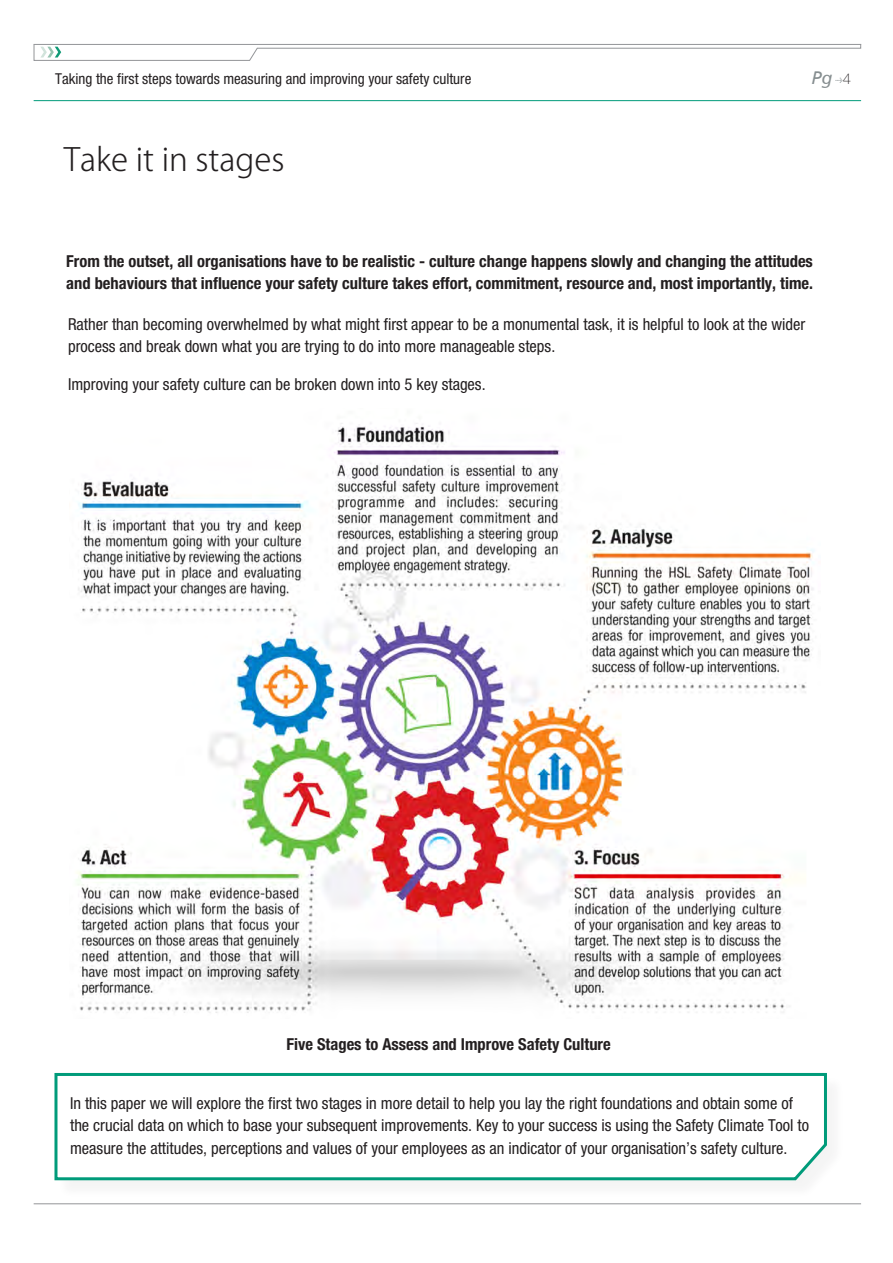
<style>
.page{position:relative;width:893px;height:1263px;background:#fff}
.page>*{position:absolute;margin:0;border:0;box-sizing:border-box;transform-origin:0 0}
.t1{font:300 31.5px "Koz Go Pro";color:#231f20}
.t2{font:italic 18px "Frutiger SAIN Itv 1";color:#868e90}
.t3{font:condensed 16.5px/22.5px "Helvetica Neue LT Std";color:#231f20}
.t4{font:700 condensed 16.5px/22.5px "Helvetica Neue LT Std";color:#231f20}
.t5{font:condensed 15px "Helvetica Neue LT Std";color:#231f20}
.t6{font:100 15px "Helvetica Neue LT Std";color:#231f20}
.t7{font:6px "Meta Bold Expert";color:#868e90}
</style>
<div class="page">
<hr style="left:34px;top:1203px;width:827px;height:1px;background:#939598">
<hr style="left:34px;top:100px;width:827px;height:1px;background:#009b7a">
<svg style="left:33px;top:44px;width:828px;height:17px"></svg>
<div style="left:57px;top:1075px;width:789px;height:124px;background:#f8f8f8"></div>
<svg style="left:54px;top:1073px;width:773px;height:108px"></svg>
<img style="left:76px;top:423px;width:738px;height:590px">
<p class="t5" style="left:55px;top:70px;width:418px">Taking the first steps towards measuring and improving your safety culture</p>
<p class="t2" style="left:811px;top:68px;width:23px">Pg</p>
<p class="t7" style="left:835px;top:76px;width:9px">l</p>
<p class="t6" style="left:843px;top:70px;width:10px">4</p>
<p class="t1" style="left:64px;top:138px;width:222px">Take it in stages</p>
<p class="t4" style="left:66px;top:250px;width:748px">From the outset, all organisations have to be realistic - culture change happens slowly and changing the attitudes and behaviours that influence your safety culture takes effort, commitment, resource and, most importantly, time.</p>
<p class="t3" style="left:68px;top:312px;width:739px">Rather than becoming overwhelmed by what might first appear to be a monumental task, it is helpful to look at the wider process and break down what you are trying to do into more manageable steps.</p>
<p class="t3" style="left:68px;top:372px;width:419px">Improving your safety culture can be broken down into 5 key stages.</p>
<p class="t4" style="left:286px;top:1033px;width:326px">Five Stages to Assess and Improve Safety Culture</p>
<p class="t3" style="left:70px;top:1092px;width:741px">In this paper we will explore the first two stages in more detail to help you lay the right foundations and obtain some of the crucial data on which to base your subsequent improvements. Key to your success is using the Safety Climate Tool to measure the attitudes, perceptions and values of your employees as an indicator of your organisation’s safety culture.</p>
</div>
